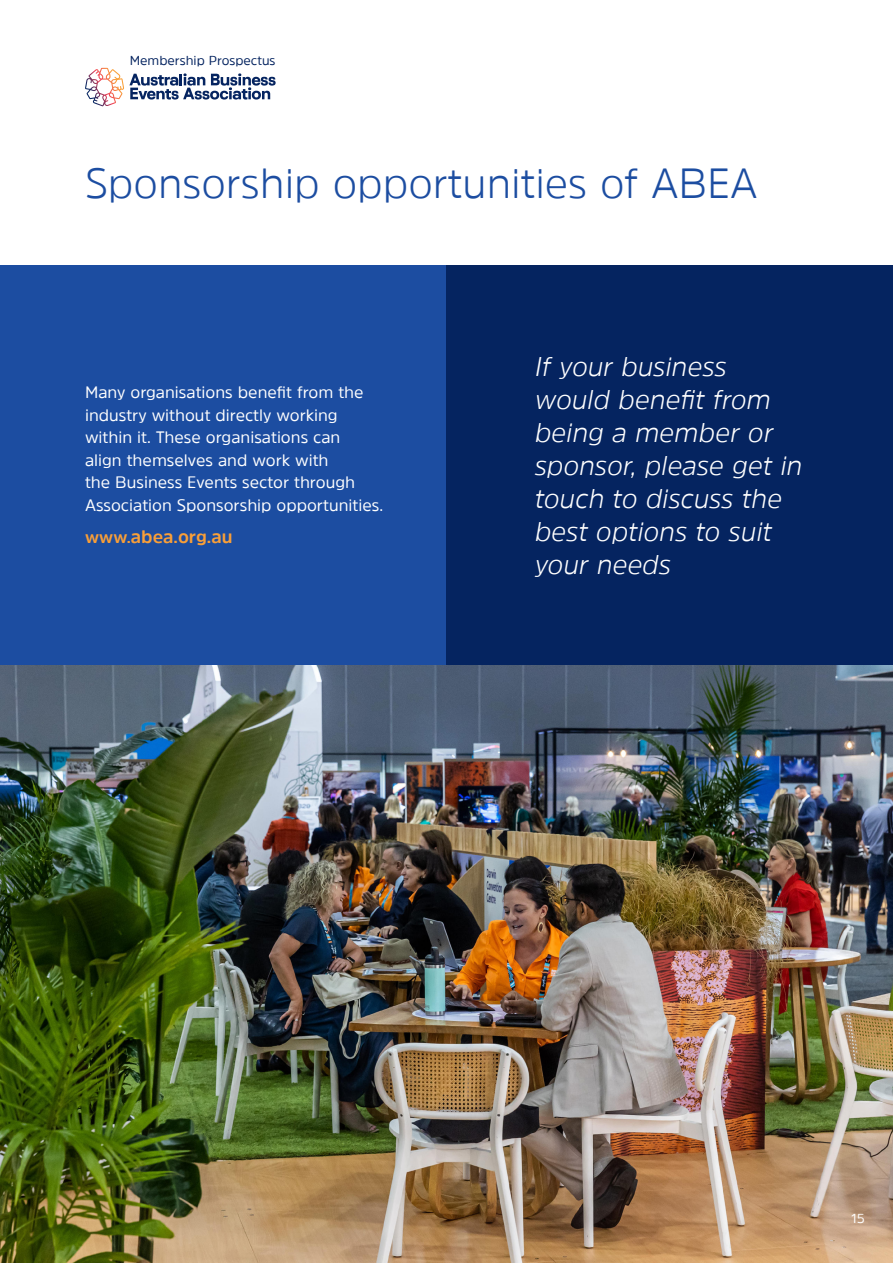
<style>
.page{position:relative;width:893px;height:1263px;background:#fff}
.page>*{position:absolute;margin:0;border:0;box-sizing:border-box;transform-origin:0 0}
.Body{font:300 42px "Amsi Pro";color:#1c4da1}
.Body-2{font:italic 300 27px/33px "Amsi Pro";color:#fff}
.Body-3{font:700 18px "Amsi Pro";color:#f99f38}
.Body-4{font:16.5px/22.5px "Amsi Pro";color:#fff}
.Body-5{font:12.9px "Amsi Pro";color:#052460}
.Body-6{font:12.9px "Amsi Pro";color:#fff}
.s1{font-size:16.5px}
</style>
<div class="page">
<img style="left:0;top:664px;width:893px;height:599px">
<svg style="left:85px;top:68px;width:191px;height:38px"></svg>
<div style="left:0;top:265px;width:446px;height:399px;background:#1c4da1"></div>
<div style="left:446px;top:265px;width:447px;height:399px;background:#052460"></div>
<p class="Body-5" style="left:130px;top:52px;width:147px">Membership Prospectus</p>
<p class="Body" style="left:85px;top:154px;width:674px">Sponsorship opportunities of ABEA</p>
<p class="Body-4" style="left:85px;top:381px;width:300px">Many organisations benefit from the industry without directly working within it. These organisations can<br>align themselves and work with<br>the Business Events sector through Association Sponsorship opportunities.</p>
<p class="Body-3" style="left:85px;top:525px;width:149px"><span class="s1">www.</span>abea.org.au</p>
<p class="Body-2" style="left:535px;top:349px;width:269px">If your business would benefit from being a member or sponsor, please get in touch to discuss the best options to suit your needs</p>
<p class="Body-6" style="left:851px;top:1210px;width:15px">15</p>
</div>
